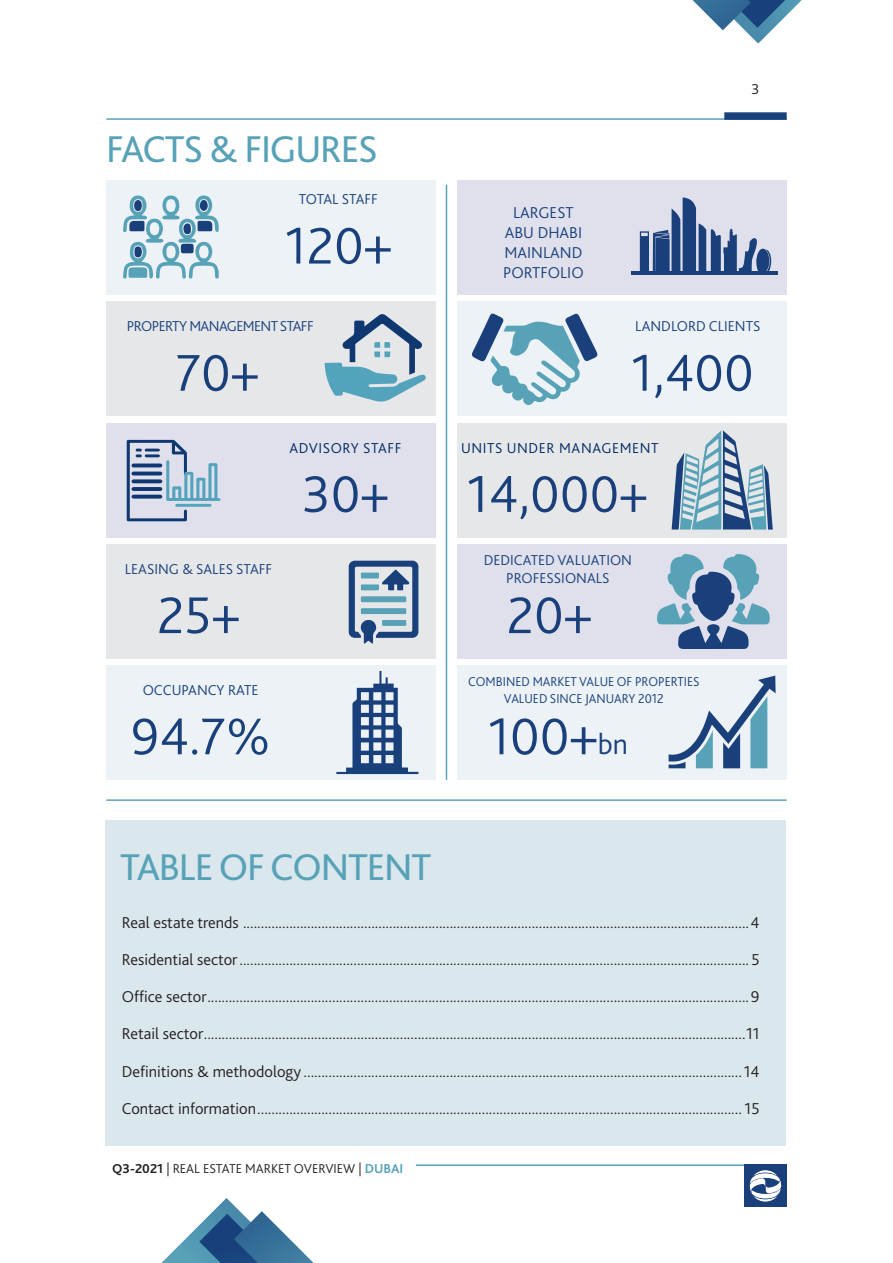
<style>
.page{position:relative;width:893px;height:1263px;background:#fff}
.page>*{position:absolute;margin:0;border:0;box-sizing:border-box;transform-origin:0 0}
.t1{font:300 54px "Bliss 2";color:#19407b}
.t2{font:39px "Bliss 2";letter-spacing:-.03em;color:#58a2b8}
.index_txt{font:300 16.5px "Bliss 2";color:#231f20}
.t3{font:300 16.5px/19.8px "Bliss 2";color:#19407b;text-align:center}
.t4{font:300 15px/18px "Bliss 2";color:#19407b;text-align:center}
.t5{font:300 15px "Bliss 2";letter-spacing:.04em;color:#002860}
.t6{font:300 15px "Bliss 2";letter-spacing:-.04em;color:#19407b}
.t7{font:300 15px "Bliss 2";color:#231f20}
.t8{font:300 13.5px/16.2px "Bliss 2";color:#19407b;text-align:center;scale:.96 1}
.t9{font:300 13.5px "Bliss 2";color:#231f20}
.s1{font-size:30px}
.s2{font-weight:700}
.s3{font-weight:700;color:#58a2b8}
</style>
<div class="page">
<hr style="left:106px;top:118px;width:681px;height:2px;background:#58a2b8">
<div style="left:724px;top:112px;width:63px;height:8px;background:#19407b"></div>
<hr style="left:416px;top:1164px;width:371px;height:2px;background:#58a2b8">
<div style="left:744px;top:1164px;width:43px;height:43px;background:#19407b"></div>
<svg style="left:750px;top:1170px;width:31px;height:31px"></svg>
<svg style="left:161px;top:1198px;width:153px;height:65px"></svg>
<svg style="left:692px;top:0;width:110px;height:44px"></svg>
<div style="left:106px;top:821px;width:680px;height:325px;background:#dae7ed"></div>
<hr style="left:106px;top:799px;width:681px;height:2px;background:#58a2b8">
<hr style="left:446px;top:185px;width:1px;height:595px;background:#58a2b8">
<div style="left:106px;top:180px;width:330px;height:115px;background:#ecf2f6"></div>
<svg style="left:123px;top:195px;width:96px;height:84px"></svg>
<div style="left:457px;top:180px;width:330px;height:115px;background:#dfe0eb"></div>
<div style="left:106px;top:301px;width:330px;height:115px;background:#e6e7e9"></div>
<svg style="left:325px;top:314px;width:101px;height:88px"></svg>
<div style="left:106px;top:665px;width:330px;height:115px;background:#ecf2f6"></div>
<div style="left:457px;top:665px;width:330px;height:115px;background:#ecf2f6"></div>
<div style="left:457px;top:301px;width:330px;height:115px;background:#ecf2f6"></div>
<div style="left:106px;top:423px;width:330px;height:114px;background:#dfe0eb"></div>
<svg style="left:127px;top:440px;width:93px;height:81px"></svg>
<div style="left:457px;top:423px;width:330px;height:114px;background:#e6e7e9"></div>
<div style="left:106px;top:544px;width:330px;height:115px;background:#e6e7e9"></div>
<svg style="left:349px;top:561px;width:69px;height:83px"></svg>
<div style="left:457px;top:544px;width:330px;height:115px;background:#dfe0eb"></div>
<hr style="left:631px;top:271px;width:146px;height:4px;background:#19407b">
<svg style="left:640px;top:198px;width:131px;height:73px"></svg>
<svg style="left:471px;top:313px;width:127px;height:92px"></svg>
<svg style="left:672px;top:430px;width:101px;height:100px"></svg>
<svg style="left:657px;top:554px;width:113px;height:95px"></svg>
<svg style="left:669px;top:676px;width:107px;height:92px"></svg>
<svg style="left:336px;top:671px;width:82px;height:103px"></svg>
<h1 class="t2" style="left:106px;top:125px;width:273px">FACTS &amp; FIGURES</h1>
<p class="t4" style="left:299px;top:190px;width:81px">TOTAL STAFF</p>
<p class="t1" style="left:285px;top:212px;width:109px">120+</p>
<p class="t6" style="left:127px;top:317px;width:188px">PROPERTY MANAGEMENT STAFF</p>
<p class="t1" style="left:176px;top:339px;width:85px">70+</p>
<p class="t5" style="left:289px;top:438px;width:114px">ADVISORY STAFF</p>
<p class="t1" style="left:302px;top:460px;width:88px">30+</p>
<p class="t4" style="left:125px;top:559px;width:149px">LEASING &amp; SALES STAFF</p>
<p class="t1" style="left:157px;top:582px;width:84px">25+</p>
<p class="t3" style="left:503px;top:202px;width:82px">LARGEST<br>ABU DHABI<br>MAINLAND<br>PORTFOLIO</p>
<p class="t7" style="left:752px;top:79px;width:9px">3</p>
<p class="t4" style="left:635px;top:317px;width:127px">LANDLORD CLIENTS</p>
<p class="t1" style="left:631px;top:339px;width:124px">1,400</p>
<p class="t5" style="left:461px;top:438px;width:199px">UNITS UNDER MANAGEMENT</p>
<p class="t1" style="left:467px;top:460px;width:183px">14,000+</p>
<p class="t4" style="left:484px;top:550px;width:150px">DEDICATED VALUATION<br>PROFESSIONALS</p>
<p class="t1" style="left:507px;top:582px;width:87px">20+</p>
<p class="t4" style="left:143px;top:681px;width:117px">OCCUPANCY RATE</p>
<p class="t8" style="left:468px;top:673px;width:242px">COMBINED MARKET VALUE OF PROPERTIES<br>VALUED SINCE JANUARY 2012</p>
<p class="t1" style="left:131px;top:703px;width:141px">94.7%</p>
<p class="t1" style="left:488px;top:703px;width:142px">100+<span class="s1">bn</span></p>
<h1 class="t2" style="left:120px;top:843px;width:313px">TABLE OF CONTENT</h1>
<p class="index_txt" style="left:122px;top:912px;width:639px">Real estate trends ..............................................................................................................................................4</p>
<p class="index_txt" style="left:122px;top:949px;width:639px">Residential sector............................................................................................................................................... 5</p>
<p class="index_txt" style="left:122px;top:986px;width:639px">Office sector........................................................................................................................................................9</p>
<p class="index_txt" style="left:122px;top:1023px;width:639px">Retail sector........................................................................................................................................................11</p>
<p class="index_txt" style="left:122px;top:1061px;width:639px">Definitions &amp; methodology ........................................................................................................................... 14</p>
<p class="index_txt" style="left:122px;top:1098px;width:639px">Contact information........................................................................................................................................ 15</p>
<p class="t9" style="left:112px;top:1160px;width:293px"><span class="s2">Q3-2021</span> | REAL ESTATE MARKET OVERVIEW | <span class="s3">DUBAI</span></p>
</div>
